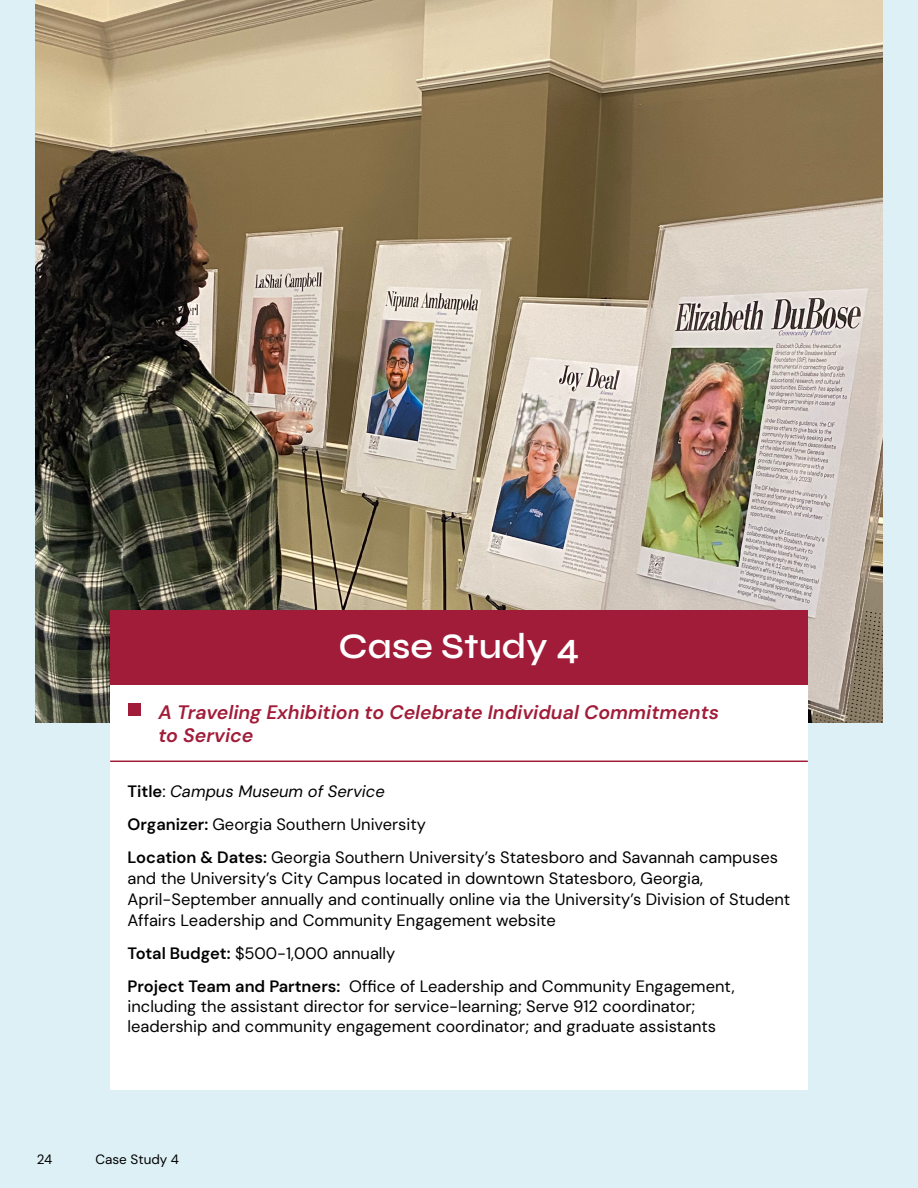
<style>
.page{position:relative;width:918px;height:1188px;background:#ddf0f5}
.page>*{position:absolute;margin:0;border:0;box-sizing:border-box;transform-origin:0 0}
.t1{font:36px "Syne";color:#fff}
.t2{font:italic 600 19.5px/22.5px "DM Sans 18 pt";color:#a11c38}
.t3{font:16.5px/33px "DM Sans 18 pt";color:#000}
.t4{font:13.5px "DM Sans 18 pt";color:#000}
.s1{font-weight:600}
.s2{font-style:italic}
</style>
<div class="page">
<img style="left:35px;top:1px;width:848px;height:721px">
<div style="left:110px;top:611px;width:698px;height:479px;background:#fff"></div>
<div style="left:110px;top:610px;width:698px;height:74px;background:#a11c38"></div>
<div style="left:128px;top:703px;width:13px;height:13px;background:#a11c38"></div>
<hr style="left:110px;top:761px;width:698px;height:1px;background:#a11c38">
<h1 class="t1" style="left:339px;top:624px;width:242px">Case Study 4</h1>
<p class="t2" style="left:158px;top:701px;width:562px">A Traveling Exhibition to Celebrate Individual Commitments to Service</p>
<p class="t3" style="left:128px;top:775px;width:652px"><span class="s1">Title</span>: <span class="s2">Campus Museum of Service<br></span><span class="s1">Organizer:</span> Georgia Southern University<br><span class="s1">Location &amp; Dates:</span> Georgia Southern University’s Statesboro and Savannah campuses</p>
<p class="t3" style="left:128px;top:868px;width:664px;line-height:21px">and the University’s City Campus located in downtown Statesboro, Georgia,<br>April-September annually and continually online via the University’s Division of Student<br>Affairs Leadership and Community Engagement website</p>
<p class="t3" style="left:128px;top:937px;width:609px"><span class="s1">Total Budget:</span> $500-1,000 annually<br><span class="s1">Project Team and Partners:</span> Office of Leadership and Community Engagement,</p>
<p class="t3" style="left:128px;top:996px;width:590px;line-height:19.8px">including the assistant director for service-learning; Serve 912 coordinator; leadership and community engagement coordinator; and graduate assistants</p>
<p class="t4" style="left:37px;top:1151px;width:17px">24</p>
<p class="t4" style="left:96px;top:1151px;width:85px">Case Study 4</p>
</div>
